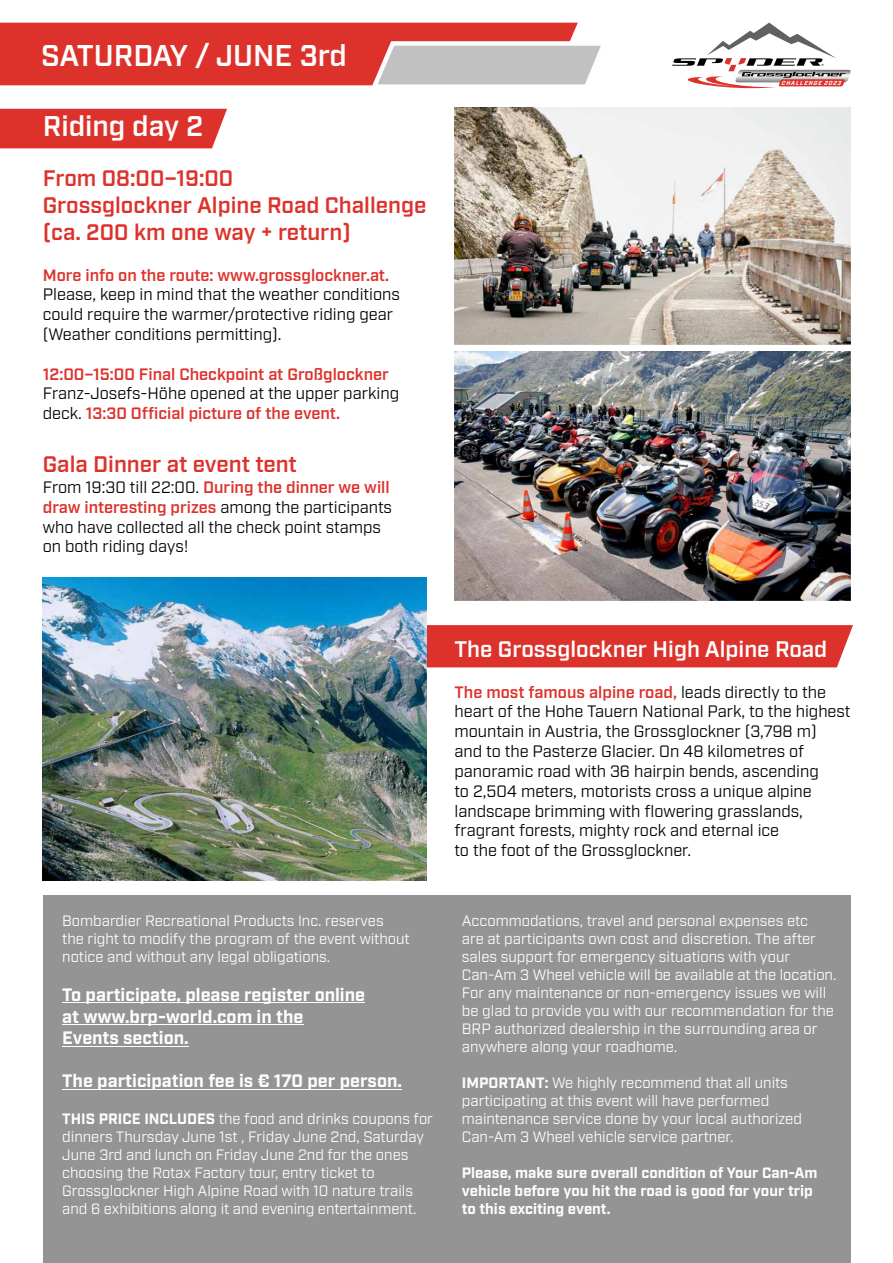
<style>
.page{position:relative;width:893px;height:1263px;background:#fff}
.page>*{position:absolute;margin:0;border:0;box-sizing:border-box;transform-origin:0 0}
.t1{font:600 30px "Industry";color:#fefefe}
.t2{font:600 28.5px "Industry";color:#fefefe}
.t3{font:600 22.5px/27px "Industry";color:#dd322c}
.t4{font:600 22.5px "Industry";color:#fefefe}
.t5{font:700 18px/21.6px "Industry";color:#fefefe}
.t6{font:16.5px/19.8px "Industry";color:#000}
.t7{font:600 16.5px "Industry";color:#dd322c}
.t8{font:15px/18px "Industry";color:#fefefe}
.t9{font:700 15px/18px "Industry";color:#fefefe}
.t10{font:italic 700 5.85px "Industry";color:#fefefe}
.s1{font-weight:600;color:#dd322c}
.s2{font-weight:700}
</style>
<div class="page">
<div style="left:43px;top:895px;width:808px;height:368px;background:#949494"></div>
<hr style="left:62px;top:1002px;width:303px;height:1px;background:#fefefe">
<hr style="left:62px;top:1024px;width:241px;height:1px;background:#fefefe">
<hr style="left:62px;top:1046px;width:127px;height:1px;background:#fefefe">
<hr style="left:62px;top:1089px;width:340px;height:1px;background:#fefefe">
<svg style="left:0;top:23px;width:601px;height:63px;background:#d95e59"></svg>
<div style="left:0;top:109px;width:227px;height:39px;background:#dd322c"></div>
<div style="left:427px;top:625px;width:426px;height:42px;background:#dd322c"></div>
<img style="left:43px;top:578px;width:384px;height:302px">
<svg style="left:672px;top:23px;width:179px;height:65px"></svg>
<img style="left:454px;top:351px;width:397px;height:250px">
<img style="left:454px;top:107px;width:397px;height:238px">
<h1 class="t1" style="left:41px;top:44px;width:307px">SATURDAY / JUNE 3rd</h1>
<h2 class="t2" style="left:43px;top:116px;width:162px">Riding day 2</h2>
<h3 class="t3" style="left:43px;top:166px;width:385px">From 08:00–19:00<br>Grossglockner Alpine Road Challenge (ca. 200 km one way + return)</h3>
<p class="t7" style="left:43px;top:268px;width:348px">More info on the route: www.grossglockner.at.</p>
<p class="t6" style="left:43px;top:286px;width:359px">Please, keep in mind that the weather conditions could require the warmer/protective riding gear (Weather conditions permitting).</p>
<p class="t7" style="left:43px;top:367px;width:348px">12:00–15:00 Final Checkpoint at Großglockner</p>
<p class="t6" style="left:43px;top:385px;width:358px">Franz-Josefs-Höhe opened at the upper parking deck. <span class="s1">13:30 Official picture of the event.</span></p>
<h3 class="t3" style="left:43px;top:452px;width:256px">Gala Dinner at event tent</h3>
<p class="t6" style="left:43px;top:478px;width:351px">From 19:30 till 22:00. <span class="s1">During the dinner we will draw interesting prizes</span> among the participants who have collected all the check point stamps on both riding days!</p>
<p class="t10" style="left:781px;top:81px;width:63px">CHALLENGE 2023</p>
<h3 class="t4" style="left:454px;top:641px;width:374px">The Grossglockner High Alpine Road</h3>
<p class="t6" style="left:454px;top:683px;width:398px"><span class="s1">The most famous alpine road,</span> leads directly to the heart of the Hohe Tauern National Park, to the highest mountain in Austria, the Grossglockner (3,798 m)<br>and to the Pasterze Glacier. On 48 kilometres of panoramic road with 36 hairpin bends, ascending<br>to 2,504 meters, motorists cross a unique alpine landscape brimming with flowering grasslands, fragrant forests, mighty rock and eternal ice<br>to the foot of the Grossglockner.</p>
<p class="t8" style="left:62px;top:912px;width:349px">Bombardier Recreational Products Inc. reserves<br>the right to modify the program of the event without notice and without any legal obligations.</p>
<p class="t5" style="left:62px;top:985px;width:304px">To participate, please register online at www.brp-world.com in the<br>Events section.</p>
<p class="t5" style="left:62px;top:1071px;width:341px">The participation fee is € 170 per person.</p>
<p class="t8" style="left:62px;top:1110px;width:372px"><span class="s2">THIS PRICE INCLUDES</span> the food and drinks coupons for dinners Thursday June 1st , Friday June 2nd, Saturday June 3rd and lunch on Friday June 2nd for the ones choosing the Rotax Factory tour, entry ticket to Grossglockner High Alpine Road with 10 nature trails and 6 exhibitions along it and evening entertainment.</p>
<p class="t8" style="left:462px;top:912px;width:376px">Accommodations, travel and personal expenses etc<br>are at participants own cost and discretion. The after sales support for emergency situations with your Can-Am 3 Wheel vehicle will be available at the location.<br>For any maintenance or non-emergency issues we will be glad to provide you with our recommendation for the BRP authorized dealership in the surrounding area or anywhere along your roadhome.</p>
<p class="t8" style="left:462px;top:1074px;width:341px"><span class="s2">IMPORTANT:</span> We highly recommend that all units participating at this event will have performed maintenance service done by your local authorized Can-Am 3 Wheel vehicle service partner.</p>
<p class="t9" style="left:462px;top:1164px;width:357px">Please, make sure overall condition of Your Can-Am vehicle before you hit the road is good for your trip to this exciting event.</p>
</div>
